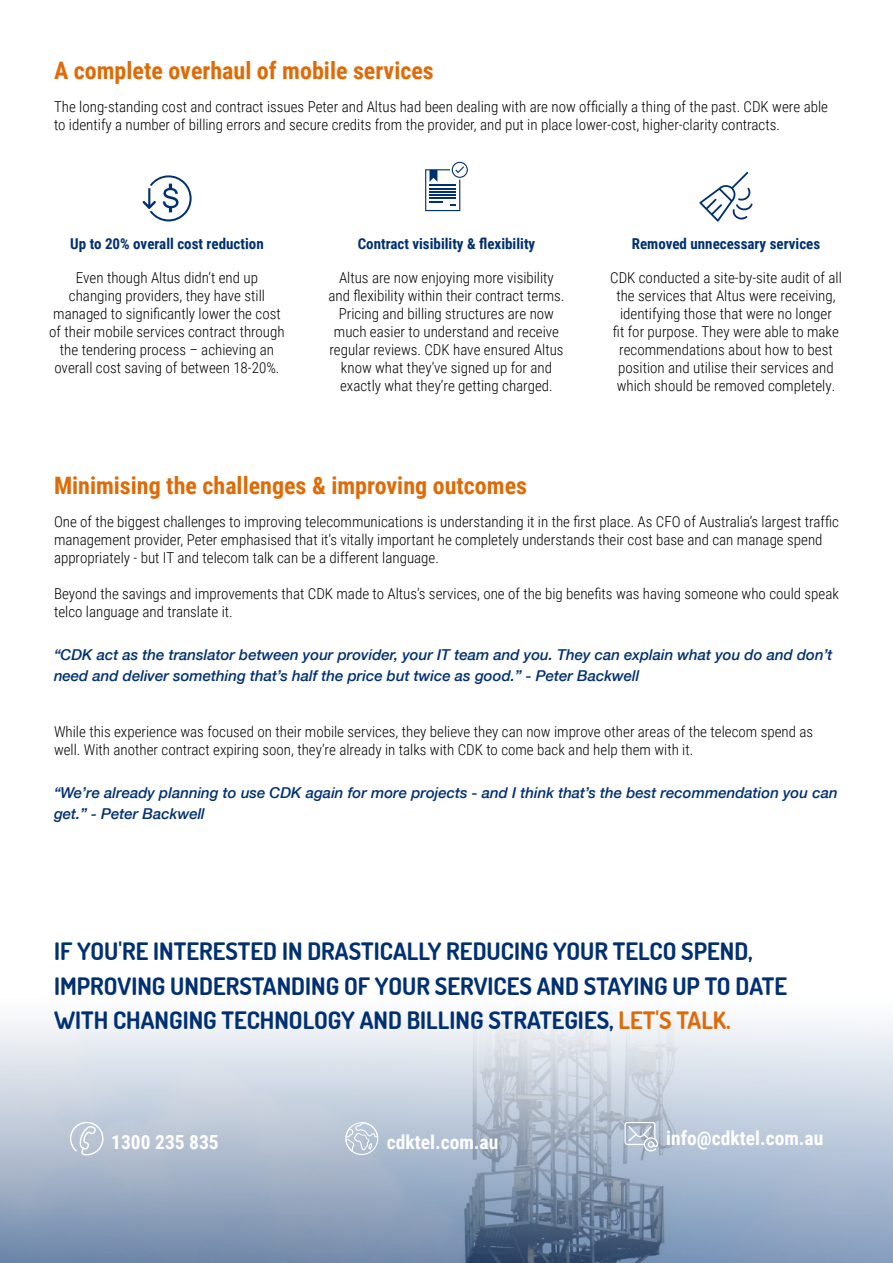
<style>
.page{position:relative;width:893px;height:1263px;background:#fff}
.page>*{position:absolute;margin:0;border:0;box-sizing:border-box;transform-origin:0 0}
.t1{font:200 24px/34.5px "Dosis";color:#003072}
.Paragraph_Style_3{font:700 24px "Roboto Condensed";color:#de6b07}
.Paragraph_Style_4{font:700 19.5px "Roboto Condensed";color:#fff}
.Paragraph_Style_1{font:300 15px/18px "Roboto Condensed";color:#000}
.quotes{font:italic 500 15px/21px "Helvetica Neue";color:#003072}
.Paragraph_Style_1-2{font:700 15px "Roboto Condensed";color:#003072}
.s1{color:#de6b07}
</style>
<div class="page">
<img style="left:0;top:1012px;width:893px;height:251px">
<svg style="left:70px;top:1122px;width:34px;height:33px"></svg>
<svg style="left:345px;top:1122px;width:33px;height:33px"></svg>
<svg style="left:624px;top:1122px;width:34px;height:29px"></svg>
<svg style="left:143px;top:175px;width:49px;height:46px"></svg>
<svg style="left:425px;top:162px;width:43px;height:49px"></svg>
<svg style="left:699px;top:172px;width:54px;height:50px"></svg>
<p class="Paragraph_Style_3" style="left:54px;top:54px;width:381px">A complete overhaul of mobile services</p>
<p class="Paragraph_Style_1" style="left:54px;top:97px;width:775px">The long-standing cost and contract issues Peter and Altus had been dealing with are now officially a thing of the past. CDK were able to identify a number of billing errors and secure credits from the provider, and put in place lower-cost, higher-clarity contracts.</p>
<p class="Paragraph_Style_1-2" style="left:70px;top:233px;width:195px">Up to 20% overall cost reduction</p>
<p class="Paragraph_Style_1" style="left:49px;top:268px;width:237px;text-align:center">Even though Altus didn’t end up changing providers, they have still managed to significantly lower the cost of their mobile services contract through the tendering process – achieving an overall cost saving of between 18-20%.</p>
<p class="Paragraph_Style_1-2" style="left:358px;top:233px;width:179px">Contract visibility &amp; flexibility</p>
<p class="Paragraph_Style_1" style="left:328px;top:268px;width:238px;text-align:center">Altus are now enjoying more visibility and flexibility within their contract terms.<br>Pricing and billing structures are now much easier to understand and receive regular reviews. CDK have ensured Altus know what they’ve signed up for and exactly what they’re getting charged.</p>
<p class="Paragraph_Style_1-2" style="left:632px;top:233px;width:190px">Removed unnecessary services</p>
<p class="Paragraph_Style_1" style="left:610px;top:268px;width:233px;text-align:center">CDK conducted a site-by-site audit of all the services that Altus were receiving, identifying those that were no longer<br>fit for purpose. They were able to make recommendations about how to best position and utilise their services and which should be removed completely.</p>
<p class="Paragraph_Style_3" style="left:54px;top:469px;width:475px">Minimising the challenges &amp; improving outcomes</p>
<p class="Paragraph_Style_1" style="left:54px;top:512px;width:786px">One of the biggest challenges to improving telecommunications is understanding it in the first place. As CFO of Australia’s largest traffic management provider, Peter emphasised that it’s vitally important he completely understands their cost base and can manage spend appropriately - but IT and telecom talk can be a different language.</p>
<p class="Paragraph_Style_1" style="left:54px;top:584px;width:786px">Beyond the savings and improvements that CDK made to Altus’s services, one of the big benefits was having someone who could speak telco language and translate it.</p>
<p class="quotes" style="left:54px;top:643px;width:780px">“CDK act as the translator between your provider, your IT team and you. They can explain what you do and don’t need and deliver something that’s half the price but twice as good.” - Peter Backwell</p>
<p class="Paragraph_Style_1" style="left:54px;top:722px;width:761px">While this experience was focused on their mobile services, they believe they can now improve other areas of the telecom spend as well. With another contract expiring soon, they’re already in talks with CDK to come back and help them with it.</p>
<p class="quotes" style="left:54px;top:781px;width:785px">“We’re already planning to use CDK again for more projects - and I think that’s the best recommendation you can get.” - Peter Backwell</p>
<p class="t1" style="left:54px;top:933px;width:735px">IF YOU'RE INTERESTED IN DRASTICALLY REDUCING YOUR TELCO SPEND,<br>IMPROVING UNDERSTANDING OF YOUR SERVICES AND STAYING UP TO DATE<br>WITH CHANGING TECHNOLOGY AND BILLING STRATEGIES, <span class="s1">LET'S TALK.</span></p>
<p class="Paragraph_Style_4" style="left:111px;top:1128px;width:109px">1300 235 835</p>
<p class="Paragraph_Style_4" style="left:387px;top:1128px;width:113px">cdktel.com.au</p>
<p class="Paragraph_Style_4" style="left:666px;top:1124px;width:159px">info@cdktel.com.au</p>
</div>
